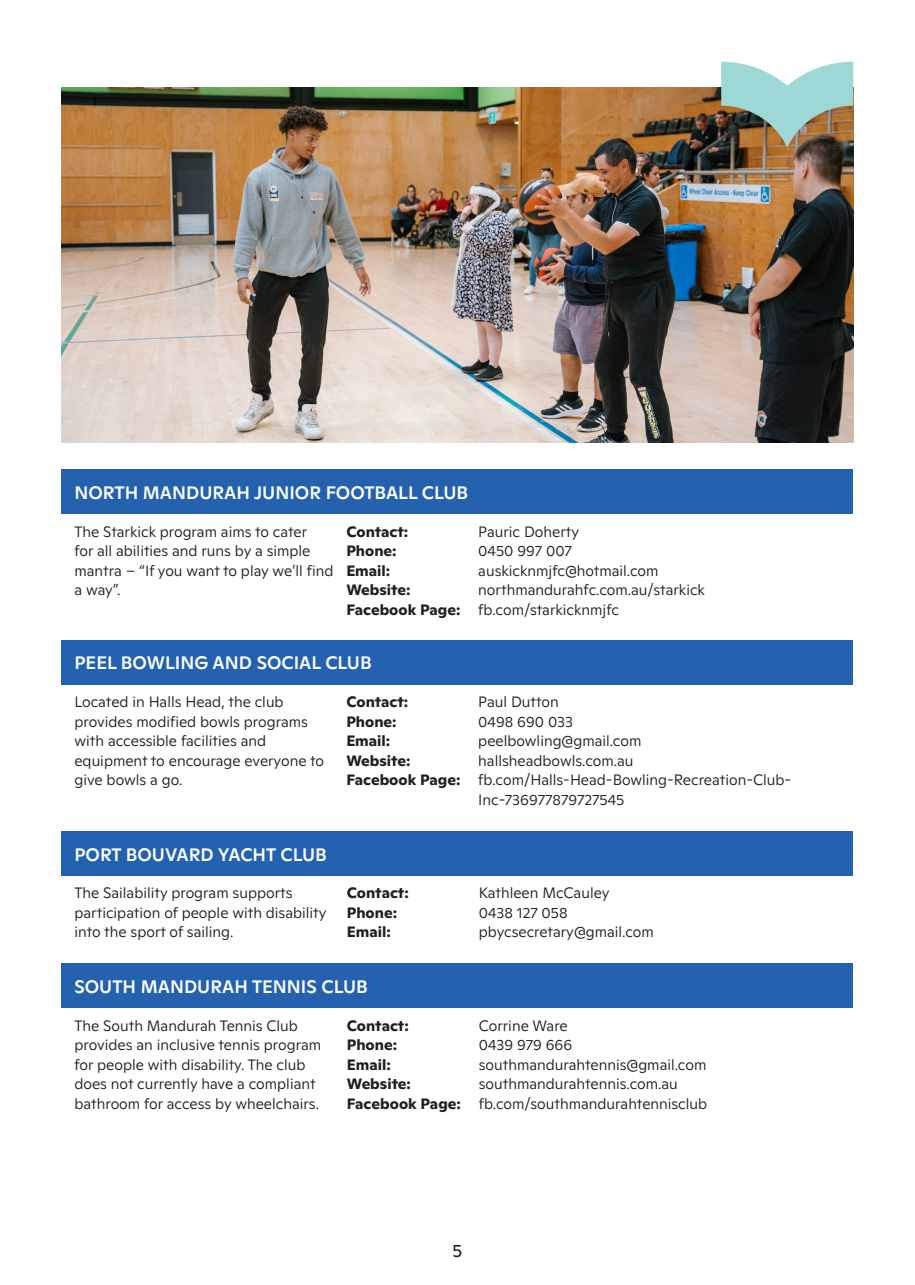
<style>
.page{position:relative;width:915px;height:1285px;background:#fff}
.page>*{position:absolute;margin:0;border:0;box-sizing:border-box;transform-origin:0 0}
.CLUB_names{font:500 18px "Ginto Normal";color:#fff}
.t1{font:18px "Ginto Normal";color:#231f20}
.body{font:300 15px/19.5px "Ginto Normal";color:#231f20}
.t2{font:700 15px/19.5px "Ginto Normal";color:#231f20}
</style>
<div class="page">
<div style="left:62px;top:963px;width:791px;height:45px;background:#2461ae"></div>
<div style="left:62px;top:831px;width:791px;height:44px;background:#2461ae"></div>
<div style="left:62px;top:469px;width:791px;height:45px;background:#2461ae"></div>
<div style="left:62px;top:639px;width:791px;height:45px;background:#2461ae"></div>
<img style="left:62px;top:88px;width:791px;height:354px">
<svg style="left:721px;top:62px;width:132px;height:85px;background:#99afa2"></svg>
<p class="CLUB_names" style="left:74px;top:479px;width:395px">NORTH MANDURAH JUNIOR FOOTBALL CLUB</p>
<p class="body" style="left:74px;top:520px;width:260px">The Starkick program aims to cater<br>for all abilities and runs by a simple mantra – “If you want to play we’ll find a way”.</p>
<p class="t2" style="left:346px;top:520px;width:116px">Contact:<br>Phone:<br>Email:<br>Website:<br>Facebook Page:</p>
<p class="body" style="left:478px;top:520px;width:228px">Pauric Doherty<br>0450 997 007 auskicknmjfc@hotmail.com northmandurahfc.com.au/starkick fb.com/starkicknmjfc</p>
<p class="CLUB_names" style="left:74px;top:649px;width:298px">PEEL BOWLING AND SOCIAL CLUB</p>
<p class="body" style="left:74px;top:690px;width:211px">Located in Halls Head, the club</p>
<p class="body" style="left:74px;top:710px;width:251px">provides modified bowls programs with accessible facilities and equipment to encourage everyone to give bowls a go.</p>
<p class="t2" style="left:346px;top:690px;width:116px">Contact:<br>Phone:<br>Email:<br>Website:<br>Facebook Page:</p>
<p class="body" style="left:478px;top:690px;width:314px">Paul Dutton<br>0498 690 033<br>peelbowling@gmail.com hallsheadbowls.com.au fb.com/Halls-Head-Bowling-Recreation-Club-<br>Inc-736977879727545</p>
<p class="CLUB_names" style="left:74px;top:840px;width:254px">PORT BOUVARD YACHT CLUB</p>
<p class="body" style="left:74px;top:882px;width:219px">The Sailability program supports</p>
<p class="body" style="left:74px;top:901px;width:253px">participation of people with disability</p>
<p class="body" style="left:74px;top:921px;width:160px">into the sport of sailing.</p>
<p class="t2" style="left:347px;top:881px;width:63px">Contact:<br>Phone:<br>Email:</p>
<p class="body" style="left:478px;top:882px;width:176px">Kathleen McCauley<br>0438 127 058 pbycsecretary@gmail.com</p>
<p class="CLUB_names" style="left:74px;top:973px;width:295px">SOUTH MANDURAH TENNIS CLUB</p>
<p class="body" style="left:74px;top:1014px;width:225px">The South Mandurah Tennis Club</p>
<p class="body" style="left:74px;top:1033px;width:248px">provides an inclusive tennis program for people with disability. The club does not currently have a compliant bathroom for access by wheelchairs.</p>
<p class="t2" style="left:347px;top:1014px;width:116px">Contact:<br>Phone:<br>Email:<br>Website:<br>Facebook Page:</p>
<p class="body" style="left:478px;top:1014px;width:230px">Corrine Ware<br>0439 979 666 southmandurahtennis@gmail.com southmandurahtennis.com.au fb.com/southmandurahtennisclub</p>
<p class="t1" style="left:452px;top:1236px;width:11px">5</p>
</div>
